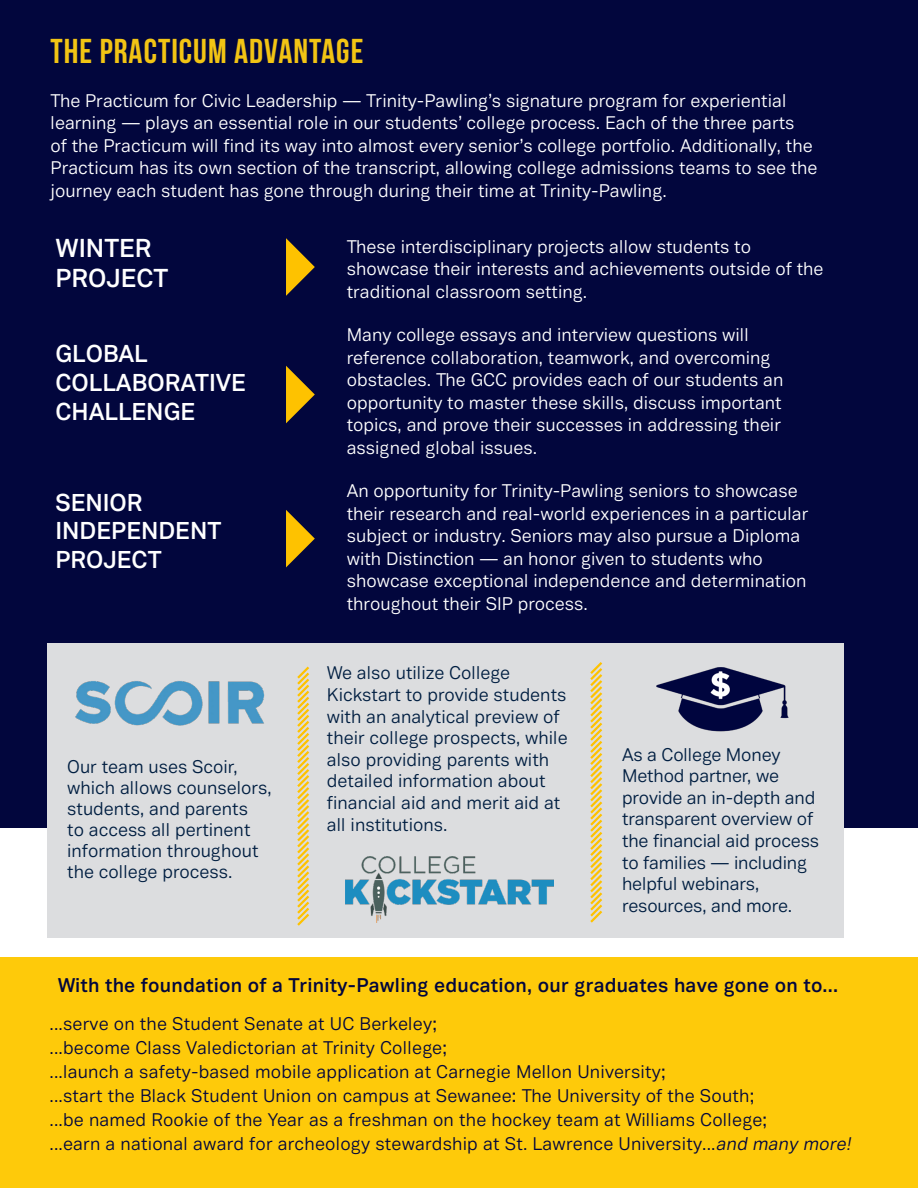
<style>
.page{position:relative;width:918px;height:1188px;background:#fff}
.page>*{position:absolute;margin:0;border:0;box-sizing:border-box;transform-origin:0 0}
.t1{font:700 34.5px "Bebas Neue";letter-spacing:.03em;color:#f2c414}
.t2{font:600 25.5px "Vaud Display";color:#fff}
.t3{font:600 24px "Vaud Display";color:#fff}
.t4{font:600 19.5px "Vaud Display";letter-spacing:.01em;color:#02063d}
.t5{font:18px/22.5px "Vaud Display";color:#fff}
.t6{font:18px/21.6px "Vaud Display";color:#001e41}
.t7{font:18px "Vaud Display";letter-spacing:.01em;color:#02063d}
.s1{font-style:italic}
</style>
<div class="page">
<div style="left:0;top:0;width:918px;height:827px;background:#02063d"></div>
<div style="left:47px;top:644px;width:797px;height:294px;background:#dcdddf"></div>
<svg style="left:297px;top:666px;width:13px;height:260px"></svg>
<svg style="left:590px;top:662px;width:13px;height:261px"></svg>
<svg style="left:286px;top:238px;width:29px;height:58px"></svg>
<svg style="left:286px;top:366px;width:29px;height:57px"></svg>
<svg style="left:286px;top:510px;width:29px;height:57px"></svg>
<img style="left:75px;top:681px;width:190px;height:45px">
<img style="left:345px;top:857px;width:209px;height:66px">
<img style="left:639px;top:643px;width:167px;height:89px">
<div style="left:0;top:958px;width:918px;height:230px;background:#feca0a"></div>
<p class="t1" style="left:50px;top:33px;width:314px">THE PRACTICUM ADVANTAGE</p>
<p class="t5" style="left:50px;top:89px;width:769px">The Practicum for Civic Leadership — Trinity-Pawling’s signature program for experiential learning — plays an essential role in our students’ college process. Each of the three parts<br>of the Practicum will find its way into almost every senior’s college portfolio. Additionally, the Practicum has its own section of the transcript, allowing college admissions teams to see the journey each student has gone through during their time at Trinity-Pawling.</p>
<p class="t2" style="left:55px;top:232px;width:98px">WINTER</p>
<p class="t2" style="left:55px;top:262px;width:114px">PROJECT</p>
<p class="t3" style="left:55px;top:339px;width:94px">GLOBAL</p>
<p class="t3" style="left:55px;top:367px;width:192px">COLLABORATIVE</p>
<p class="t3" style="left:55px;top:396px;width:141px">CHALLENGE</p>
<p class="t3" style="left:55px;top:487px;width:89px">SENIOR</p>
<p class="t3" style="left:55px;top:516px;width:167px">INDEPENDENT</p>
<p class="t3" style="left:55px;top:545px;width:108px">PROJECT</p>
<p class="t6" style="left:67px;top:756px;width:206px;line-height:21px">Our team uses Scoir, which allows counselors, students, and parents<br>to access all pertinent information throughout</p>
<p class="t6" style="left:67px;top:861px;width:167px">the college process.</p>
<p class="t5" style="left:347px;top:235px;width:478px">These interdisciplinary projects allow students to showcase their interests and achievements outside of the traditional classroom setting.</p>
<p class="t5" style="left:347px;top:324px;width:438px">Many college essays and interview questions will reference collaboration, teamwork, and overcoming obstacles. The GCC provides each of our students an opportunity to master these skills, discuss important topics, and prove their successes in addressing their assigned global issues.</p>
<p class="t5" style="left:347px;top:480px;width:463px">An opportunity for Trinity-Pawling seniors to showcase their research and real-world experiences in a particular subject or industry. Seniors may also pursue a Diploma with Distinction — an honor given to students who showcase exceptional independence and determination throughout their SIP process.</p>
<p class="t6" style="left:327px;top:662px;width:242px">We also utilize College<br>Kickstart to provide students with an analytical preview of their college prospects, while also providing parents with detailed information about financial aid and merit aid at all institutions.</p>
<p class="t6" style="left:622px;top:743px;width:199px">As a College Money<br>Method partner, we provide an in-depth and transparent overview of the financial aid process to families — including helpful webinars, resources, and more.</p>
<p class="t4" style="left:58px;top:973px;width:782px">With the foundation of a Trinity-Pawling education, our graduates have gone on to...</p>
<p class="t7" style="left:50px;top:1013px;width:389px">...serve on the Student Senate at UC Berkeley;</p>
<p class="t7" style="left:50px;top:1037px;width:399px">...become Class Valedictorian at Trinity College;</p>
<p class="t7" style="left:50px;top:1061px;width:618px">...launch a safety-based mobile application at Carnegie Mellon University;</p>
<p class="t7" style="left:50px;top:1085px;width:706px">...start the Black Student Union on campus at Sewanee: The University of the South;</p>
<p class="t7" style="left:50px;top:1109px;width:719px">...be named Rookie of the Year as a freshman on the hockey team at Williams College;</p>
<p class="t7" style="left:50px;top:1133px;width:807px">...earn a national award for archeology stewardship at St. Lawrence University...<span class="s1">and many more!</span></p>
</div>
